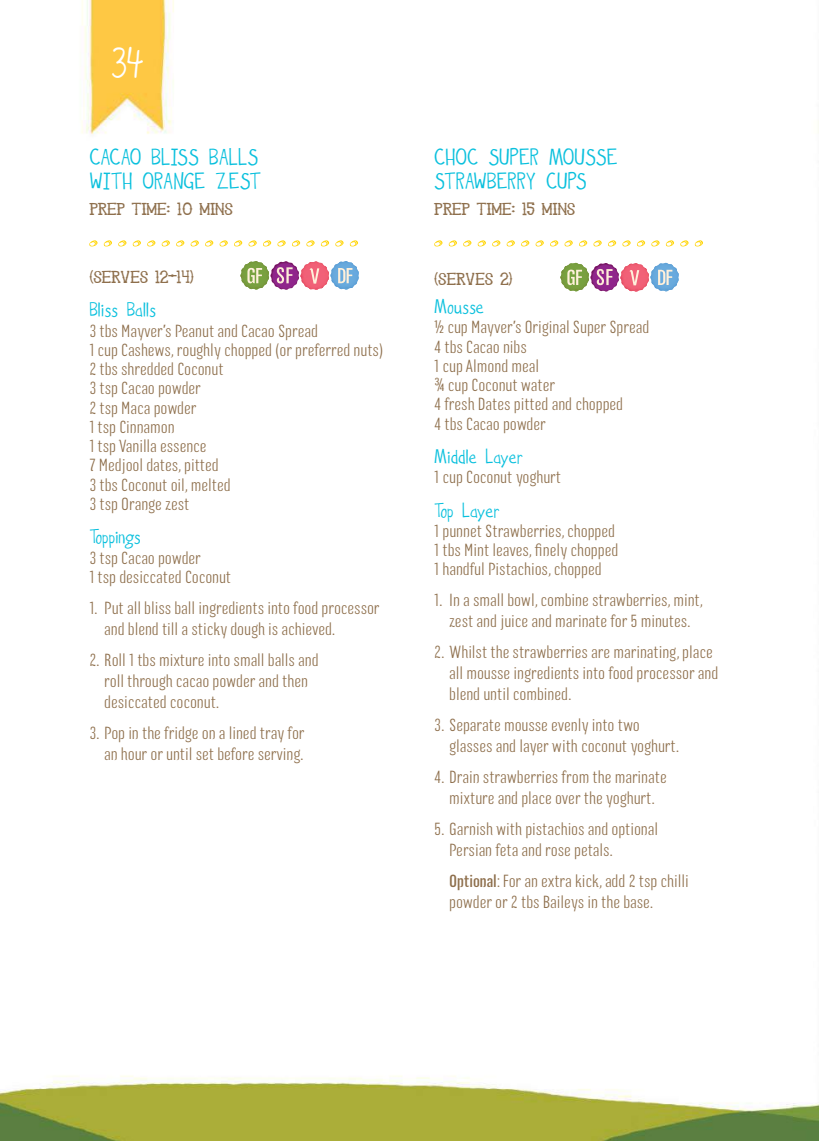
<style>
.page{position:relative;width:819px;height:1141px;background:#fff}
.page>*{position:absolute;margin:0;border:0;box-sizing:border-box;transform-origin:0 0}
.t1{font:35px "The Only Exception";color:#fff}
.t2{font:24.5px/24.5px "Hockeyis Lif";color:#0ac0dd}
.t3{font:21px "Ghosttown BC";color:#8e6f4c}
.t4{font:21px "Hockeyis Lif";color:#0ac0dd}
.t5{font:300 17.5px/19.2px "Kurry Pro";color:#8e6f4c}
.s1{font-weight:400}
</style>
<div class="page">
<img style="left:0;top:0;width:819px;height:1141px">
<svg style="left:89px;top:240px;width:8px;height:6px"></svg>
<svg style="left:104px;top:240px;width:8px;height:6px"></svg>
<svg style="left:118px;top:240px;width:8px;height:6px"></svg>
<svg style="left:133px;top:240px;width:8px;height:6px"></svg>
<svg style="left:147px;top:240px;width:8px;height:6px"></svg>
<svg style="left:162px;top:240px;width:8px;height:6px"></svg>
<svg style="left:176px;top:240px;width:8px;height:6px"></svg>
<svg style="left:191px;top:240px;width:8px;height:6px"></svg>
<svg style="left:205px;top:240px;width:8px;height:6px"></svg>
<svg style="left:219px;top:240px;width:9px;height:6px"></svg>
<svg style="left:234px;top:240px;width:8px;height:6px"></svg>
<svg style="left:248px;top:240px;width:9px;height:6px"></svg>
<svg style="left:263px;top:240px;width:8px;height:6px"></svg>
<svg style="left:277px;top:240px;width:9px;height:6px"></svg>
<svg style="left:292px;top:240px;width:8px;height:6px"></svg>
<svg style="left:306px;top:240px;width:8px;height:6px"></svg>
<svg style="left:321px;top:240px;width:8px;height:6px"></svg>
<svg style="left:335px;top:240px;width:8px;height:6px"></svg>
<svg style="left:350px;top:240px;width:8px;height:6px"></svg>
<svg style="left:240px;top:261px;width:119px;height:29px"></svg>
<svg style="left:434px;top:240px;width:8px;height:6px"></svg>
<svg style="left:449px;top:240px;width:8px;height:6px"></svg>
<svg style="left:463px;top:240px;width:8px;height:6px"></svg>
<svg style="left:477px;top:240px;width:9px;height:6px"></svg>
<svg style="left:492px;top:240px;width:8px;height:6px"></svg>
<svg style="left:506px;top:240px;width:9px;height:6px"></svg>
<svg style="left:521px;top:240px;width:8px;height:6px"></svg>
<svg style="left:535px;top:240px;width:8px;height:6px"></svg>
<svg style="left:550px;top:240px;width:8px;height:6px"></svg>
<svg style="left:564px;top:240px;width:8px;height:6px"></svg>
<svg style="left:579px;top:240px;width:8px;height:6px"></svg>
<svg style="left:593px;top:240px;width:8px;height:6px"></svg>
<svg style="left:608px;top:240px;width:8px;height:6px"></svg>
<svg style="left:622px;top:240px;width:8px;height:6px"></svg>
<svg style="left:637px;top:240px;width:8px;height:6px"></svg>
<svg style="left:651px;top:240px;width:8px;height:6px"></svg>
<svg style="left:665px;top:240px;width:9px;height:6px"></svg>
<svg style="left:680px;top:240px;width:8px;height:6px"></svg>
<svg style="left:694px;top:240px;width:9px;height:6px"></svg>
<svg style="left:560px;top:263px;width:119px;height:29px"></svg>
<h1 class="t1" style="left:112px;top:46px;width:33px">34</h1>
<h2 class="t2" style="left:89px;top:147px;width:173px">CACAO BLISS BALLS<br>WITH ORANGE ZEST</h2>
<p class="t3" style="left:89px;top:200px;width:145px">PREP TIME: 10 MINS</p>
<p class="t3" style="left:89px;top:268px;width:106px">(Serves 12-14)</p>
<p class="t4" style="left:89px;top:301px;width:68px">Bliss Balls</p>
<p class="t5" style="left:89px;top:321px;width:295px">3 tbs Mayver’s Peanut and Cacao Spread<br>1 cup Cashews, roughly chopped (or preferred nuts)<br>2 tbs shredded Coconut<br>3 tsp Cacao powder<br>2 tsp Maca powder<br>1 tsp Cinnamon<br>1 tsp Vanilla essence<br>7 Medjool dates, pitted<br>3 tbs Coconut oil, melted<br>3 tsp Orange zest</p>
<p class="t4" style="left:89px;top:528px;width:53px">Toppings</p>
<p class="t5" style="left:89px;top:547px;width:143px">3 tsp Cacao powder<br>1 tsp desiccated Coconut</p>
<p class="t5" style="left:104px;top:597px;width:277px;line-height:21px;text-indent:-15px">1. Put all bliss ball ingredients into food processor and blend till a sticky dough is achieved.</p>
<p class="t5" style="left:104px;top:649px;width:216px;line-height:21px;text-indent:-15px">2. Roll 1 tbs mixture into small balls and roll through cacao powder and then desiccated coconut.</p>
<p class="t5" style="left:89px;top:722px;width:217px;line-height:21px;text-align:right">3. Pop in the fridge on a lined tray for an hour or until set before serving.</p>
<h2 class="t2" style="left:434px;top:147px;width:185px">CHOC SUPER MOUSSE<br>STRAWBERRY CUPS</h2>
<p class="t3" style="left:434px;top:200px;width:142px">PREP TIME: 15 MINS</p>
<p class="t3" style="left:434px;top:269px;width:80px">(Serves 2)</p>
<p class="t4" style="left:434px;top:298px;width:51px">Mousse</p>
<p class="t5" style="left:434px;top:317px;width:216px">½ cup Mayver’s Original Super Spread<br>4 tbs Cacao nibs<br>1 cup Almond meal<br>¾ cup Coconut water<br>4 fresh Dates pitted and chopped<br>4 tbs Cacao powder</p>
<p class="t4" style="left:434px;top:448px;width:90px">Middle Layer</p>
<p class="t5" style="left:434px;top:467px;width:128px">1 cup Coconut yoghurt</p>
<p class="t4" style="left:434px;top:502px;width:67px">Top Layer</p>
<p class="t5" style="left:434px;top:521px;width:185px">1 punnet Strawberries, chopped<br>1 tbs Mint leaves, finely chopped<br>1 handful Pistachios, chopped</p>
<p class="t5" style="left:434px;top:590px;width:271px;line-height:21px;text-align:center">1. In a small bowl, combine strawberries, mint, zest and juice and marinate for 5 minutes.</p>
<p class="t5" style="left:449px;top:641px;width:270px;line-height:21px;text-indent:-15px">2. Whilst the strawberries are marinating, place all mousse ingredients into food processor and blend until combined.</p>
<p class="t5" style="left:449px;top:714px;width:232px;line-height:21px;text-indent:-15px">3. Separate mousse evenly into two glasses and layer with coconut yoghurt.</p>
<p class="t5" style="left:434px;top:766px;width:234px;line-height:21px;text-align:center">4. Drain strawberries from the marinate mixture and place over the yoghurt.</p>
<p class="t5" style="left:449px;top:818px;width:210px;line-height:21px;text-indent:-15px">5. Garnish with pistachios and optional<br>Persian feta and rose petals.</p>
<p class="t5" style="left:449px;top:870px;width:241px;line-height:21px"><span class="s1">Optional</span>: For an extra kick, add 2 tsp chilli powder or 2 tbs Baileys in the base.</p>
</div>
